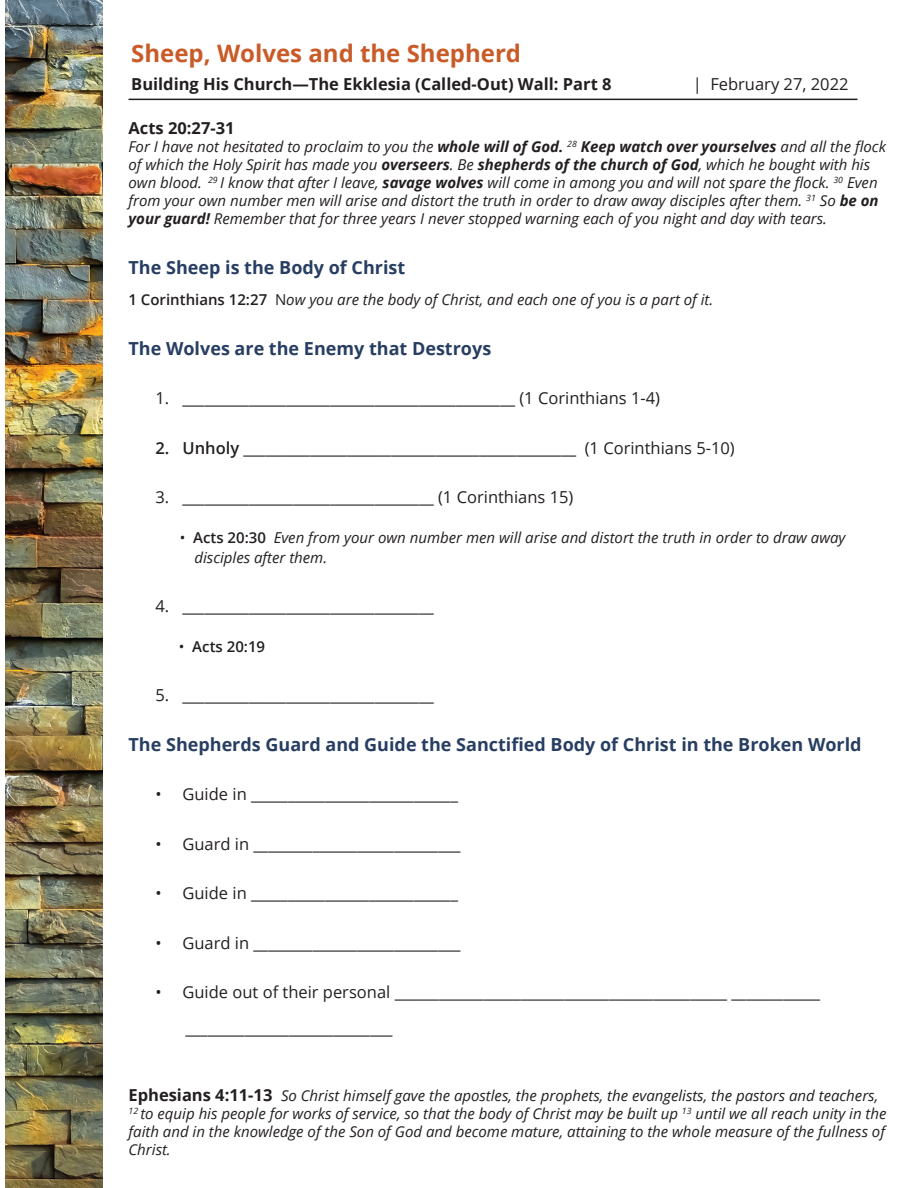
<style>
.page{position:relative;width:918px;height:1188px;background:#fff}
.page>*{position:absolute;margin:0;border:0;box-sizing:border-box;transform-origin:0 0}
.t1{font:700 24px "Open Sans";color:#c95b28}
.t2{font:700 18px "Open Sans";color:#273e62}
.t3{font:16.5px/36px "Open Sans";color:#231f20}
.t4{font:700 16.5px "Open Sans";color:#231f20}
.t5{font:italic 15px/18px "Open Sans";color:#231f20}
.t6{font:600 15px "Open Sans";color:#231f20}
.s1{font-weight:700}
.s2{font-weight:600;font-style:normal}
.s3{font-style:normal}
.s4{font-weight:600}
.s5{font-weight:400}
.s6{font-weight:700;font-style:normal;font-size:16.5px}
</style>
<div class="page">
<hr style="left:129px;top:99px;width:729px;height:1px;background:#231f20">
<img style="left:5px;top:0;width:98px;height:1188px">
<h1 class="t1" style="left:131px;top:36px;width:391px">Sheep, Wolves and the Shepherd</h1>
<p class="t4" style="left:131px;top:72px;width:482px">Building His Church—The Ekklesia (Called-Out) Wall: Part 8</p>
<p class="t3" style="left:693px;top:66px;width:157px">| February 27, 2022</p>
<p class="t4" style="left:129px;top:116px;width:108px">Acts 20:27-31</p>
<p class="t5" style="left:129px;top:137px;width:759px">For I have not hesitated to proclaim to you the <span class="s1">whole will of God.</span> <sup>28</sup> <span class="s1">Keep watch over yourselves</span> and all the flock of which the Holy Spirit has made you <span class="s1">overseers</span>. Be <span class="s1">shepherds of the church of God</span>, which he bought with his own blood. <sup>29</sup> I know that after I leave, <span class="s1">savage wolves</span> will come in among you and will not spare the flock. <sup>30</sup> Even from your own number men will arise and distort the truth in order to draw away disciples after them. <sup>31</sup> So <span class="s1">be on your guard!</span> Remember that for three years I never stopped warning each of you night and day with tears.</p>
<p class="t2" style="left:129px;top:254px;width:278px">The Sheep is the Body of Christ</p>
<p class="t5" style="left:129px;top:290px;width:586px"><span class="s2">1 Corinthians 12:27</span> <span class="s3">N</span>ow you are the body of Christ, and each one of you is a part of it.</p>
<p class="t2" style="left:129px;top:335px;width:364px">The Wolves are the Enemy that Destroys</p>
<p class="t3" style="left:156px;top:380px;width:506px">1. _____________________________________________ (1 Corinthians 1-4)</p>
<p class="t3" style="left:156px;top:429px;width:581px"><span class="s4">2. Unholy</span> _____________________________________________ (1 Corinthians 5-10)</p>
<p class="t3" style="left:156px;top:479px;width:419px">3. __________________________________ (1 Corinthians 15)</p>
<p class="t5" style="left:195px;top:527px;width:653px;line-height:19.8px;text-indent:-15px"><span class="s3">•</span> <span class="s2">Acts 20:30</span> Even from your own number men will arise and distort the truth in order to draw away disciples after them.</p>
<p class="t3" style="left:156px;top:588px;width:280px">4. __________________________________</p>
<p class="t6" style="left:179px;top:636px;width:88px"><span class="s5">•</span> Acts 20:19</p>
<p class="t3" style="left:156px;top:677px;width:280px">5. __________________________________</p>
<p class="t2" style="left:129px;top:731px;width:735px">The Shepherds Guard and Guide the Sanctified Body of Christ in the Broken World</p>
<p class="t3" style="left:156px;top:776px;width:304px">• Guide in ____________________________</p>
<p class="t3" style="left:156px;top:825px;width:307px">• Guard in ____________________________</p>
<p class="t3" style="left:156px;top:875px;width:304px">• Guide in ____________________________</p>
<p class="t3" style="left:156px;top:924px;width:307px">• Guard in ____________________________</p>
<p class="t3" style="left:186px;top:974px;width:636px;text-indent:-30px">• Guide out of their personal _____________________________________________ ____________ ____________________________</p>
<p class="t5" style="left:129px;top:1086px;width:759px"><span class="s6">Ephesians 4:11-13</span> So Christ himself gave the apostles, the prophets, the evangelists, the pastors and teachers, <sup>12</sup> to equip his people for works of service, so that the body of Christ may be built up <sup>13</sup> until we all reach unity in the faith and in the knowledge of the Son of God and become mature, attaining to the whole measure of the fullness of Christ.</p>
</div>
